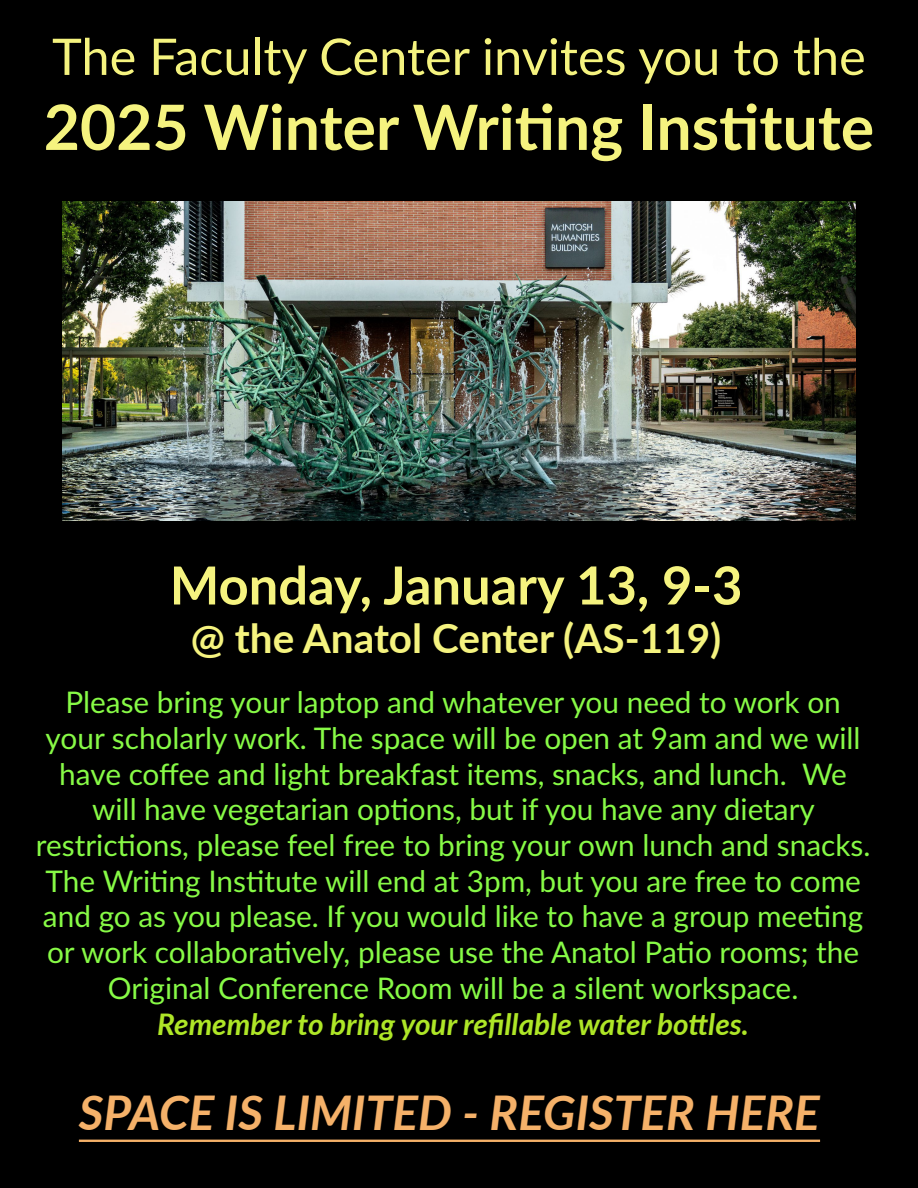
<style>
.page{position:relative;width:918px;height:1188px;background:#000}
.page>*{position:absolute;margin:0;border:0;box-sizing:border-box;transform-origin:0 0}
.t1{font:700 62.6px "Lato";color:#f5f37f}
.t2{font:700 52.6px "Lato";color:#f5f37f}
.t3{font:50.6px "Lato";color:#f5f37f}
.t4{font:italic 700 47.8px "Lato";color:#f5b169}
.t5{font:700 40.6px "Lato";color:#f5f37f}
.t6{font:29.8px/35.8px "Lato";color:#87fa46;text-align:center}
.s1{font-weight:700;font-style:italic;color:#aee627}
</style>
<div class="page">
<img style="left:62px;top:201px;width:794px;height:319px">
<hr style="left:79px;top:1140px;width:741px;height:2px;background:#f5b169">
<h1 class="t3" style="left:52px;top:20px;width:815px">The Faculty Center invites you to the</h1>
<h1 class="t1" style="left:44px;top:81px;width:832px">2025 Winter Writing Institute</h1>
<h1 class="t2" style="left:170px;top:547px;width:574px">Monday, January 13, 9-3</h1>
<h1 class="t5" style="left:191px;top:608px;width:532px">@ the Anatol Center (AS-119)</h1>
<p class="t6" style="left:36px;top:683px;width:836px">Please bring your laptop and whatever you need to work on your scholarly work. The space will be open at 9am and we will have coffee and light breakfast items, snacks, and lunch. We will have vegetarian options, but if you have any dietary restrictions, please feel free to bring your own lunch and snacks.<br>The Writing Institute will end at 3pm, but you are free to come and go as you please. If you would like to have a group meeting or work collaboratively, please use the Anatol Patio rooms; the Original Conference Room will be a silent workspace.<br><span class="s1">Remember to bring your refillable water bottles.</span></p>
<p class="t4" style="left:79px;top:1077px;width:742px">SPACE IS LIMITED - REGISTER HERE</p>
</div>
